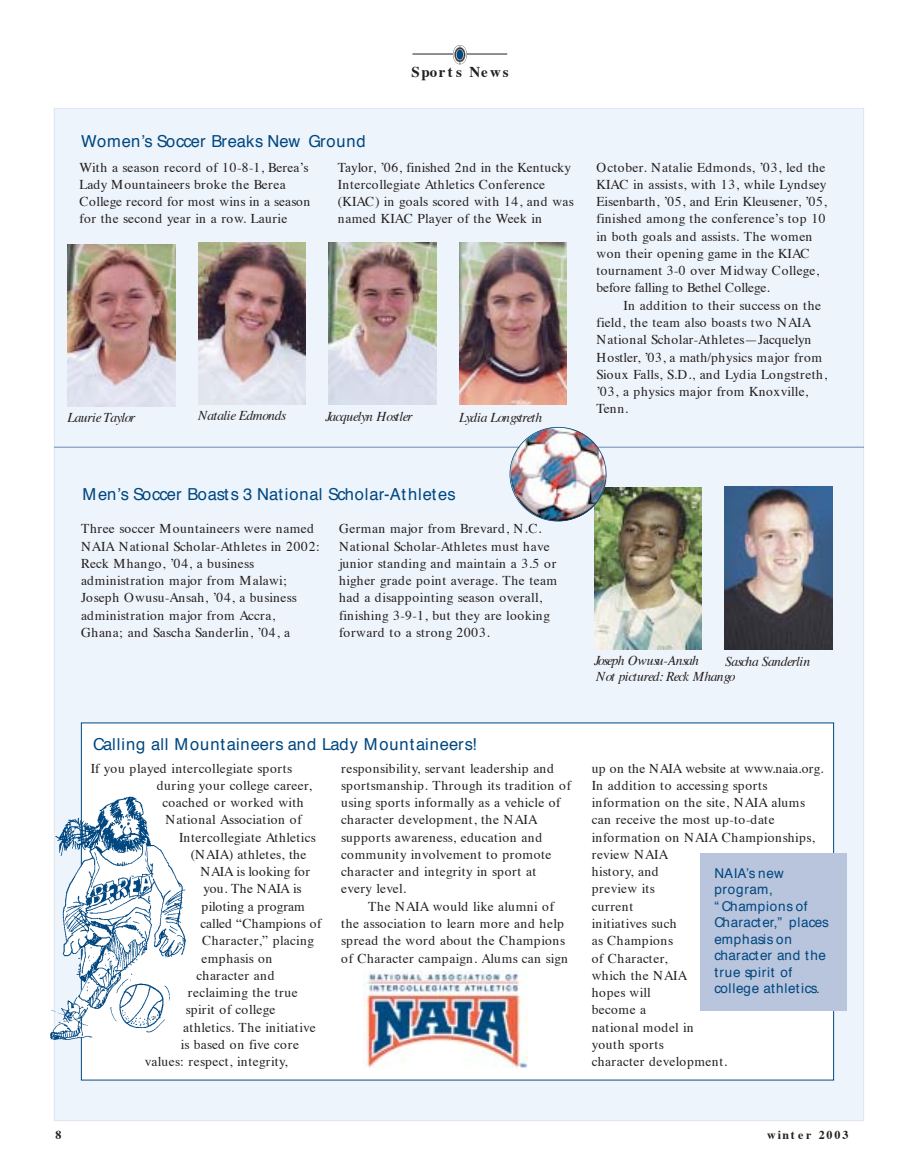
<style>
.page{position:relative;width:918px;height:1175px;background:#fff}
.page>*{position:absolute;margin:0;border:0;box-sizing:border-box;transform-origin:0 0}
.t1{font:16.5px "Helvetica";letter-spacing:.025em;color:#004780}
.t2{font:16.5px "Helvetica";letter-spacing:.055em;color:#004780}
.t3{font:16.5px "Helvetica";color:#004780}
.t4{font:700 15px "Times";letter-spacing:.11em;color:#231f1f}
.t5{font:13.5px/17.2px "Times";letter-spacing:.025em;color:#231f1f}
.t6{font:13.5px/17.2px "Times";letter-spacing:.045em;color:#231f1f}
.t7{font:13.5px/16.5px "Helvetica";letter-spacing:.055em;color:#004780}
.t8{font:italic 13.5px/15px "Times";letter-spacing:-.05em;color:#231f1f}
.t9{font:13.5px "Times";letter-spacing:-.005em;color:#231f1f}
.t10{font:13.5px "Times";color:#231f1f}
.t11{font:italic 13.5px "Times";letter-spacing:-.025em;color:#231f1f}
.t12{font:700 12px "Times";letter-spacing:.16em;color:#231f1f}
</style>
<div class="page">
<div style="left:54px;top:108px;width:810px;height:1012px;background:#eef4fb"></div>
<hr style="left:412px;top:54px;width:95px;height:1px;background:#231f1f">
<svg style="left:453px;top:45px;width:14px;height:19px"></svg>
<div style="left:457px;top:50px;width:6px;height:10px;background:#004780;border-radius:50%"></div>
<div style="left:81px;top:723px;width:753px;height:357px;background:#fff"></div>
<hr style="left:54px;top:447px;width:810px;height:1px;background:#6c89b4">
<img style="left:68px;top:244px;width:107px;height:162px">
<img style="left:198px;top:242px;width:108px;height:162px">
<img style="left:328px;top:242px;width:108px;height:162px">
<img style="left:459px;top:242px;width:108px;height:162px">
<img style="left:594px;top:488px;width:108px;height:161px">
<img style="left:511px;top:427px;width:96px;height:94px;border-radius:50%">
<div style="left:510px;top:427px;width:96px;height:94px;border:2px solid #004780;border-radius:50%"></div>
<img style="left:724px;top:487px;width:108px;height:162px">
<img style="left:363px;top:970px;width:165px;height:98px">
<div style="left:701px;top:853px;width:146px;height:157px;background:#b9c5dd"></div>
<img style="left:50px;top:788px;width:136px;height:261px">
<p class="t3" style="left:81px;top:135px;width:286px">Women’s Soccer Breaks New Ground</p>
<p class="t4" style="left:411px;top:66px;width:99px">Sport s News</p>
<p class="t5" style="left:79px;top:160px;width:232px">With a season record of 10-8-1, Berea’s Lady Mountaineers broke the Berea College record for most wins in a season for the second year in a row. Laurie</p>
<p class="t5" style="left:338px;top:160px;width:238px">Taylor, ’06, finished 2nd in the Kentucky Intercollegiate Athletics Conference (KIAC) in goals scored with 14, and was named KIAC Player of the Week in</p>
<p class="t5" style="left:596px;top:160px;width:232px">October. Natalie Edmonds, ’03, led the KIAC in assists, with 13, while Lyndsey Eisenbarth, ’05, and Erin Kleusener, ’05, finished among the conference’s top 10 in both goals and assists. The women won their opening game in the KIAC tournament 3-0 over Midway College, before falling to Bethel College.</p>
<p class="t5" style="left:596px;top:298px;width:232px;text-indent:27px">In addition to their success on the field, the team also boasts two NAIA National Scholar-Athletes—Jacquelyn Hostler, ’03, a math/physics major from Sioux Falls, S.D., and Lydia Longstreth, ’03, a physics major from Knoxville, Tenn.</p>
<p class="t8" style="left:68px;top:411px;width:69px">Laurie Taylor</p>
<p class="t11" style="left:198px;top:410px;width:90px">Natalie Edmonds</p>
<p class="t8" style="left:326px;top:410px;width:89px">Jacquelyn Hostler</p>
<p class="t8" style="left:459px;top:411px;width:85px">Lydia Longstreth</p>
<p class="t1" style="left:82px;top:487px;width:375px">Men’s Soccer Boasts 3 National Scholar-Athletes</p>
<p class="t5" style="left:81px;top:521px;width:241px">Three soccer Mountaineers were named NAIA National Scholar-Athletes in 2002:<br>Reck Mhango, ’04, a business administration major from Malawi; Joseph Owusu-Ansah, ’04, a business administration major from Accra, Ghana; and Sascha Sanderlin, ’04, a</p>
<p class="t6" style="left:339px;top:521px;width:219px">German major from Brevard, N.C.<br>National Scholar-Athletes must have junior standing and maintain a 3.5 or higher grade point average. The team had a disappointing season overall, finishing 3-9-1, but they are looking forward to a strong 2003.</p>
<p class="t8" style="left:594px;top:654px;width:106px">Joseph Owusu-Ansah</p>
<p class="t8" style="left:596px;top:655px;width:215px;text-indent:129px">Sascha Sanderlin<br>Not pictured: Reck Mhango</p>
<p class="t2" style="left:93px;top:737px;width:385px">Calling all Mountaineers and Lady Mountaineers!</p>
<p class="t5" style="left:91px;top:760px;width:203px">If you played intercollegiate sports</p>
<p class="t5" style="left:157px;top:778px;width:157px">during your college career,</p>
<p class="t5" style="left:162px;top:795px;width:143px">coached or worked with</p>
<p class="t5" style="left:165px;top:812px;width:138px">National Association of</p>
<p class="t5" style="left:179px;top:829px;width:138px">Intercollegiate Athletics</p>
<p class="t5" style="left:191px;top:847px;width:117px">(NAIA) athletes, the</p>
<p class="t9" style="left:200px;top:866px;width:111px">NAIA is looking for</p>
<p class="t5" style="left:203px;top:881px;width:100px">you. The NAIA is</p>
<p class="t5" style="left:202px;top:898px;width:105px">piloting a program</p>
<p class="t5" style="left:201px;top:916px;width:123px">called “Champions of</p>
<p class="t5" style="left:202px;top:933px;width:114px">Character,” placing</p>
<p class="t5" style="left:201px;top:950px;width:72px">emphasis on</p>
<p class="t5" style="left:197px;top:967px;width:79px">character and</p>
<p class="t6" style="left:188px;top:985px;width:111px">reclaiming the true</p>
<p class="t10" style="left:186px;top:1004px;width:91px">spirit of college</p>
<p class="t5" style="left:183px;top:1019px;width:134px">athletics. The initiative</p>
<p class="t5" style="left:181px;top:1036px;width:120px">is based on five core</p>
<p class="t5" style="left:145px;top:1054px;width:144px">values: respect, integrity,</p>
<p class="t5" style="left:341px;top:760px;width:231px">responsibility, servant leadership and sportsmanship. Through its tradition of using sports informally as a vehicle of character development, the NAIA supports awareness, education and community involvement to promote character and integrity in sport at<br>every level.</p>
<p class="t5" style="left:341px;top:898px;width:228px;text-indent:27px">The NAIA would like alumni of the association to learn more and help spread the word about the Champions of Character campaign. Alums can sign</p>
<p class="t5" style="left:592px;top:760px;width:233px">up on the NAIA website at www.naia.org.<br>In addition to accessing sports information on the site, NAIA alums can receive the most up-to-date information on NAIA Championships, review NAIA<br>history, and<br>preview its<br>current<br>initiatives such<br>as Champions<br>of Character,<br>which the NAIA<br>hopes will<br>become a<br>national model in<br>youth sports<br>character development.</p>
<p class="t7" style="left:714px;top:866px;width:116px">NAIA’s new program,<br>“ Champions of<br>Character,” places emphasis on character and the true spirit of college athletics.</p>
<p class="t12" style="left:56px;top:1129px;width:7px">8</p>
<p class="t12" style="left:767px;top:1129px;width:83px">wint er 2003</p>
</div>
